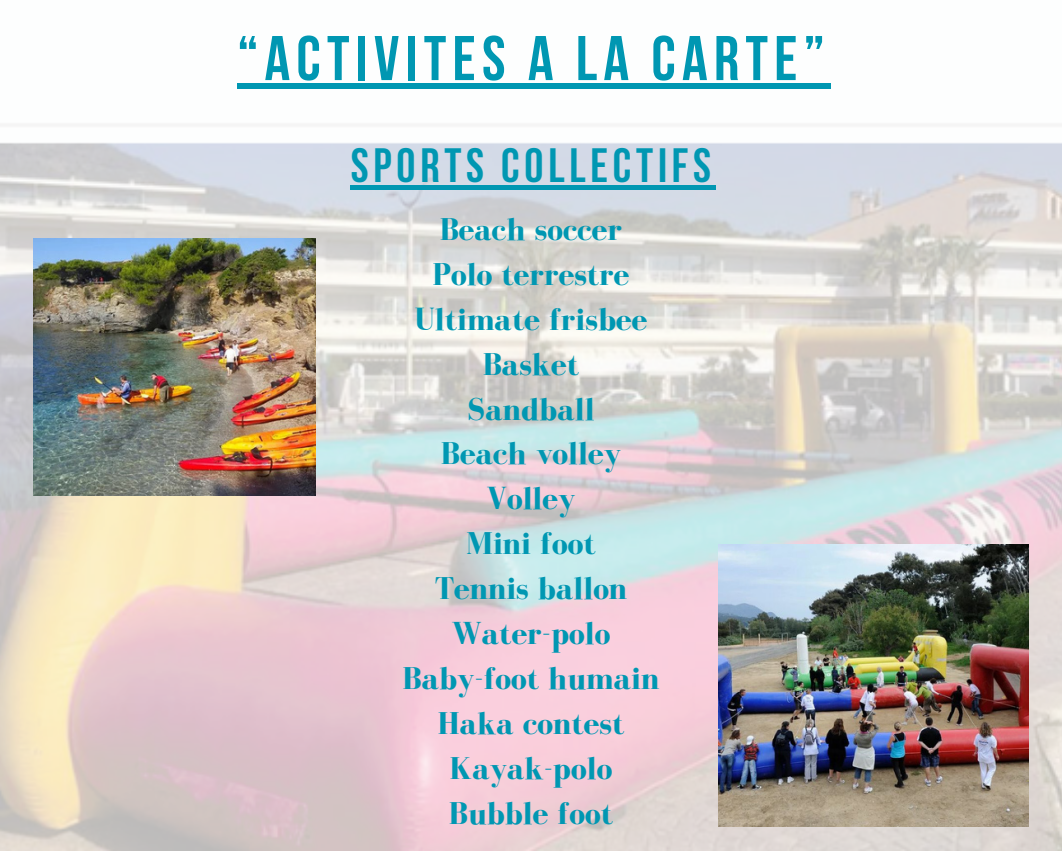
<style>
.page{position:relative;width:1062px;height:851px;background:#fff}
.page>*{position:absolute;margin:0;border:0;box-sizing:border-box;transform-origin:0 0}
.t1{font:700 63px "Bebas Neue";letter-spacing:.1em;color:#0097b2}
.t2{font:700 48px "Bebas Neue";letter-spacing:.1em;color:#0097b2}
.t3{font:700 32.4px "Bodoni FLF";color:#0097b2}
</style>
<div class="page">
<img style="left:0;top:143px;width:1062px;height:707px">
<img style="left:34px;top:238px;width:282px;height:258px">
<img style="left:718px;top:544px;width:310px;height:282px">
<div style="left:237px;top:83px;width:594px;height:6px;background:#0097b2"></div>
<div style="left:351px;top:185px;width:365px;height:5px;background:#0097b2"></div>
<p class="t1" style="left:237px;top:33px;width:589px">“ACTIVITES A LA CARTE”</p>
<p class="t2" style="left:351px;top:146px;width:362px">SPORTS COLLECTIFS</p>
<p class="t3" style="left:440px;top:211px;width:184px">Beach soccer</p>
<h1 class="t3" style="left:432px;top:256px;width:199px">Polo terrestre</h1>
<h2 class="t3" style="left:415px;top:301px;width:234px">Ultimate frisbee</h2>
<p class="t3" style="left:483px;top:346px;width:98px">Basket</p>
<p class="t3" style="left:467px;top:391px;width:129px">Sandball</p>
<p class="t3" style="left:441px;top:436px;width:182px">Beach volley</p>
<p class="t3" style="left:487px;top:481px;width:90px">Volley</p>
<p class="t3" style="left:466px;top:526px;width:131px">Mini foot</p>
<p class="t3" style="left:435px;top:571px;width:194px">Tennis ballon</p>
<p class="t3" style="left:452px;top:616px;width:160px">Water-polo</p>
<p class="t3" style="left:403px;top:661px;width:258px">Baby-foot humain</p>
<p class="t3" style="left:438px;top:706px;width:188px">Haka contest</p>
<p class="t3" style="left:450px;top:751px;width:164px">Kayak-polo</p>
<p class="t3" style="left:449px;top:796px;width:166px">Bubble foot</p>
</div>
